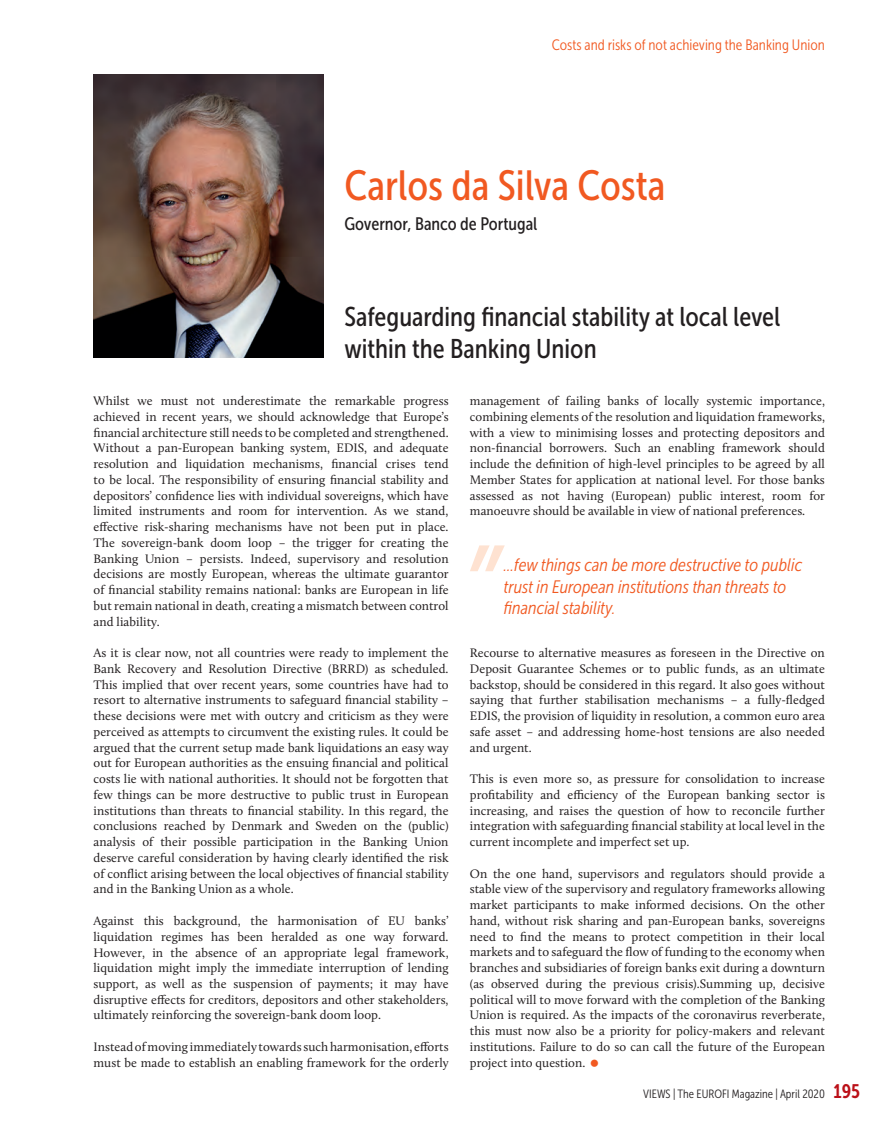
<style>
.page{position:relative;width:893px;height:1127px;background:#fff}
.page>*{position:absolute;margin:0;border:0;box-sizing:border-box;transform-origin:0 0}
.GRAND_Nom{font:42px "Museo Sans Cond 500";color:#f15921}
.GRAND_Titre{font:27px/32.4px "Museo Sans Cond 500";color:#231f20}
.t1{font:19.5px "Museo Sans Cond 700";color:#bb1018}
.t2{font:italic 18px/21.6px "Museo Sans Cond 300";color:#f15921}
.GRAND_Fonction{font:18px "Museo Sans Cond 500";color:#231f20}
.t3{font:15px "Museo Sans Cond 300";color:#f15921}
.t4{font:12.75px/15.8px "Calluna";letter-spacing:.005em;color:#231f20;text-align:justify}
.t5{font:12px "Museo Sans Cond 300";color:#231f20}
</style>
<div class="page">
<img style="left:94px;top:74px;width:229px;height:284px">
<svg style="left:470px;top:545px;width:35px;height:26px"></svg>
<p class="t3" style="left:552px;top:37px;width:275px">Costs and risks of not achieving the Banking Union</p>
<p class="GRAND_Nom" style="left:344px;top:162px;width:323px">Carlos da Silva Costa</p>
<p class="GRAND_Fonction" style="left:344px;top:214px;width:194px">Governor, Banco de Portugal</p>
<p class="GRAND_Titre" style="left:344px;top:300px;width:437px">Safeguarding financial stability at local level within the Banking Union</p>
<p class="t4" style="left:94px;top:393px;width:357px">Whilst we must not underestimate the remarkable progress achieved in recent years, we should acknowledge that Europe’s financial architecture still needs to be completed and strengthened.<br>Without a pan-European banking system, EDIS, and adequate resolution and liquidation mechanisms, financial crises tend to be local. The responsibility of ensuring financial stability and depositors’ confidence lies with individual sovereigns, which have limited instruments and room for intervention. As we stand, effective risk-sharing mechanisms have not been put in place.<br>The sovereign-bank doom loop – the trigger for creating the Banking Union – persists. Indeed, supervisory and resolution decisions are mostly European, whereas the ultimate guarantor of financial stability remains national: banks are European in life but remain national in death, creating a mismatch between control and liability.</p>
<p class="t4" style="left:94px;top:645px;width:357px">As it is clear now, not all countries were ready to implement the Bank Recovery and Resolution Directive (BRRD) as scheduled.<br>This implied that over recent years, some countries have had to resort to alternative instruments to safeguard financial stability – these decisions were met with outcry and criticism as they were perceived as attempts to circumvent the existing rules. It could be argued that the current setup made bank liquidations an easy way out for European authorities as the ensuing financial and political costs lie with national authorities. It should not be forgotten that few things can be more destructive to public trust in European institutions than threats to financial stability. In this regard, the conclusions reached by Denmark and Sweden on the (public) analysis of their possible participation in the Banking Union deserve careful consideration by having clearly identified the risk of conflict arising between the local objectives of financial stability and in the Banking Union as a whole.</p>
<p class="t4" style="left:94px;top:913px;width:357px">Against this background, the harmonisation of EU banks’ liquidation regimes has been heralded as one way forward.<br>However, in the absence of an appropriate legal framework, liquidation might imply the immediate interruption of lending support, as well as the suspension of payments; it may have disruptive effects for creditors, depositors and other stakeholders, ultimately reinforcing the sovereign-bank doom loop.</p>
<p class="t4" style="left:94px;top:1039px;width:357px">Instead of moving immediately towards such harmonisation, efforts must be made to establish an enabling framework for the orderly</p>
<p class="t4" style="left:470px;top:393px;width:357px">management of failing banks of locally systemic importance, combining elements of the resolution and liquidation frameworks, with a view to minimising losses and protecting depositors and non-financial borrowers. Such an enabling framework should include the definition of high-level principles to be agreed by all Member States for application at national level. For those banks assessed as not having (European) public interest, room for manoeuvre should be available in view of national preferences.</p>
<p class="t2" style="left:504px;top:554px;width:300px">…few things can be more destructive to public trust in European institutions than threats to financial stability.</p>
<p class="t4" style="left:470px;top:645px;width:357px">Recourse to alternative measures as foreseen in the Directive on Deposit Guarantee Schemes or to public funds, as an ultimate backstop, should be considered in this regard. It also goes without saying that further stabilisation mechanisms – a fully-fledged EDIS, the provision of liquidity in resolution, a common euro area safe asset – and addressing home-host tensions are also needed and urgent.</p>
<p class="t4" style="left:470px;top:771px;width:357px">This is even more so, as pressure for consolidation to increase profitability and efficiency of the European banking sector is increasing, and raises the question of how to reconcile further integration with safeguarding financial stability at local level in the current incomplete and imperfect set up.</p>
<p class="t4" style="left:470px;top:865px;width:357px">On the one hand, supervisors and regulators should provide a stable view of the supervisory and regulatory frameworks allowing market participants to make informed decisions. On the other hand, without risk sharing and pan-European banks, sovereigns need to find the means to protect competition in their local markets and to safeguard the flow of funding to the economy when branches and subsidiaries of foreign banks exit during a downturn (as observed during the previous crisis).Summing up, decisive political will to move forward with the completion of the Banking Union is required. As the impacts of the coronavirus reverberate, this must now also be a priority for policy-makers and relevant institutions. Failure to do so can call the future of the European project into question.</p>
<p class="t5" style="left:643px;top:1087px;width:183px">VIEWS | The EUROFI Magazine | April 2020</p>
<p class="t1" style="left:833px;top:1080px;width:28px">195</p>
</div>
